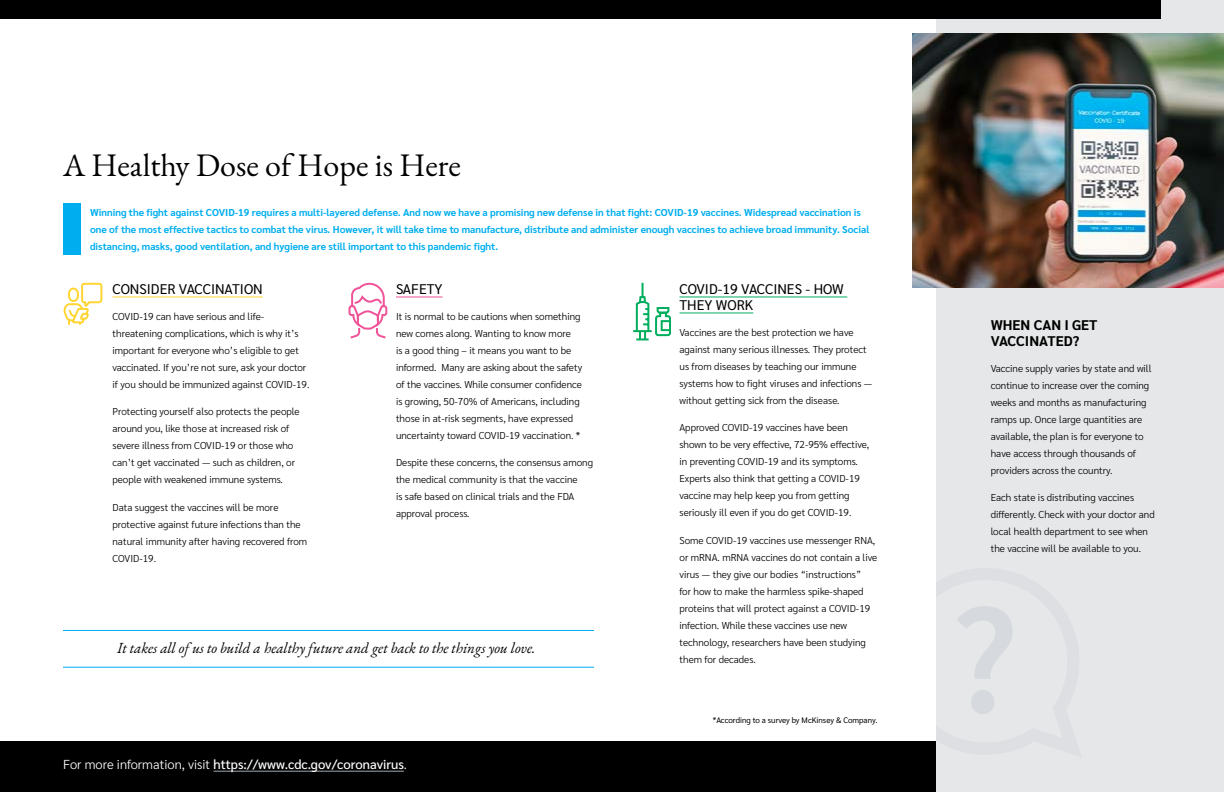
<style>
.page{position:relative;width:1224px;height:792px;background:#fff}
.page>*{position:absolute;margin:0;border:0;box-sizing:border-box;transform-origin:0 0}
.t1{font:32px "EB Garamond";color:#000}
.t2{font:italic 15px "EB Garamond";color:#000}
.t3{font:14px/16px "Sarabun";color:#000}
.t4{font:700 14px/16px "Sarabun";color:#000}
.t5{font:500 13px "Sarabun";color:#fff}
.t6{font:300 10px/17px "Sarabun";color:#000}
.t7{font:700 10px/17px "Sarabun";color:#00aeef}
.t8{font:8px "Sarabun";color:#000}
.s1{font-weight:300}
</style>
<div class="page">
<div style="left:936px;top:0;width:288px;height:792px;background:#e6e7e8"></div>
<svg style="left:957px;top:606px;width:55px;height:108px"></svg>
<img style="left:913px;top:33px;width:311px;height:255px">
<div style="left:0;top:0;width:1161px;height:19px;background:#000"></div>
<hr style="left:112px;top:297px;width:151px;height:1px;background:#ffd534">
<hr style="left:396px;top:297px;width:47px;height:1px;background:#ef5398">
<hr style="left:680px;top:297px;width:167px;height:1px;background:#00ae5e">
<hr style="left:680px;top:313px;width:73px;height:1px;background:#00ae5e">
<div style="left:63px;top:203px;width:18px;height:52px;background:#00aeef"></div>
<hr style="left:63px;top:630px;width:531px;height:1px;background:#00aeef">
<hr style="left:63px;top:667px;width:531px;height:1px;background:#00aeef">
<svg style="left:348px;top:282px;width:40px;height:57px"></svg>
<svg style="left:633px;top:282px;width:38px;height:59px"></svg>
<svg style="left:63px;top:282px;width:40px;height:43px"></svg>
<div style="left:0;top:742px;width:936px;height:50px;background:#000"></div>
<hr style="left:213px;top:771px;width:191px;height:1px;background:#a1abb2">
<h1 class="t1" style="left:63px;top:145px;width:400px">A Healthy Dose of Hope is Here</h1>
<p class="t7" style="left:90px;top:204px;width:781px">Winning the fight against COVID-19 requires a multi-layered defense. And now we have a promising new defense in that fight: COVID-19 vaccines. Widespread vaccination is one of the most effective tactics to combat the virus. However, it will take time to manufacture, distribute and administer enough vaccines to achieve broad immunity. Social distancing, masks, good ventilation, and hygiene are still important to this pandemic fight.</p>
<h3 class="t3" style="left:112px;top:281px;width:152px">CONSIDER VACCINATION</h3>
<p class="t6" style="left:112px;top:308px;width:198px">COVID-19 can have serious and life&shy;threatening complications, which is why it’s important for everyone who’s eligible to get vaccinated. If you’re not sure, ask your doctor if you should be immunized against COVID-19.</p>
<p class="t6" style="left:112px;top:403px;width:189px">Protecting yourself also protects the people around you, like those at increased risk of severe illness from COVID-19 or those who can’t get vaccinated — such as children, or people with weakened immune systems.</p>
<p class="t6" style="left:112px;top:499px;width:196px">Data suggest the vaccines will be more protective against future infections than the natural immunity after having recovered from COVID-19.</p>
<h3 class="t3" style="left:396px;top:281px;width:48px">SAFETY</h3>
<p class="t6" style="left:396px;top:308px;width:188px">It is normal to be cautions when something new comes along. Wanting to know more<br>is a good thing – it means you want to be informed. Many are asking about the safety of the vaccines. While consumer confidence is growing, 50-70% of Americans, including those in at-risk segments, have expressed uncertainty toward COVID-19 vaccination. *</p>
<p class="t6" style="left:396px;top:454px;width:199px">Despite these concerns, the consensus among the medical community is that the vaccine<br>is safe based on clinical trials and the FDA approval process.</p>
<h3 class="t3" style="left:680px;top:281px;width:166px">COVID-19 VACCINES - HOW<br>THEY WORK</h3>
<p class="t6" style="left:680px;top:324px;width:194px">Vaccines are the best protection we have against many serious illnesses. They protect us from diseases by teaching our immune systems how to fight viruses and infections — without getting sick from the disease.</p>
<p class="t6" style="left:680px;top:419px;width:191px">Approved COVID-19 vaccines have been shown to be very effective, 72-95% effective, in preventing COVID-19 and its symptoms.<br>Experts also think that getting a COVID-19 vaccine may help keep you from getting seriously ill even if you do get COVID-19.</p>
<p class="t6" style="left:680px;top:532px;width:199px">Some COVID-19 vaccines use messenger RNA, or mRNA. mRNA vaccines do not contain a live virus — they give our bodies “instructions”<br>for how to make the harmless spike-shaped proteins that will protect against a COVID-19 infection. While these vaccines use new technology, researchers have been studying them for decades.</p>
<h2 class="t2" style="left:117px;top:639px;width:420px">It takes all of us to build a healthy future and get back to the things you love.</h2>
<h3 class="t5" style="left:63px;top:757px;width:346px"><span class="s1">For more information, visit</span> https://www.cdc.gov/coronavirus<span class="s1">.</span></h3>
<p class="t8" style="left:713px;top:716px;width:166px">*According to a survey by McKinsey &amp; Company.</p>
<h3 class="t4" style="left:991px;top:317px;width:108px">WHEN CAN I GET<br>VACCINATED?</h3>
<p class="t6" style="left:991px;top:360px;width:163px">Vaccine supply varies by state and will continue to increase over the coming weeks and months as manufacturing ramps up. Once large quantities are available, the plan is for everyone to have access through thousands of providers across the country.</p>
<p class="t6" style="left:991px;top:489px;width:166px">Each state is distributing vaccines differently. Check with your doctor and local health department to see when the vaccine will be available to you.</p>
</div>
